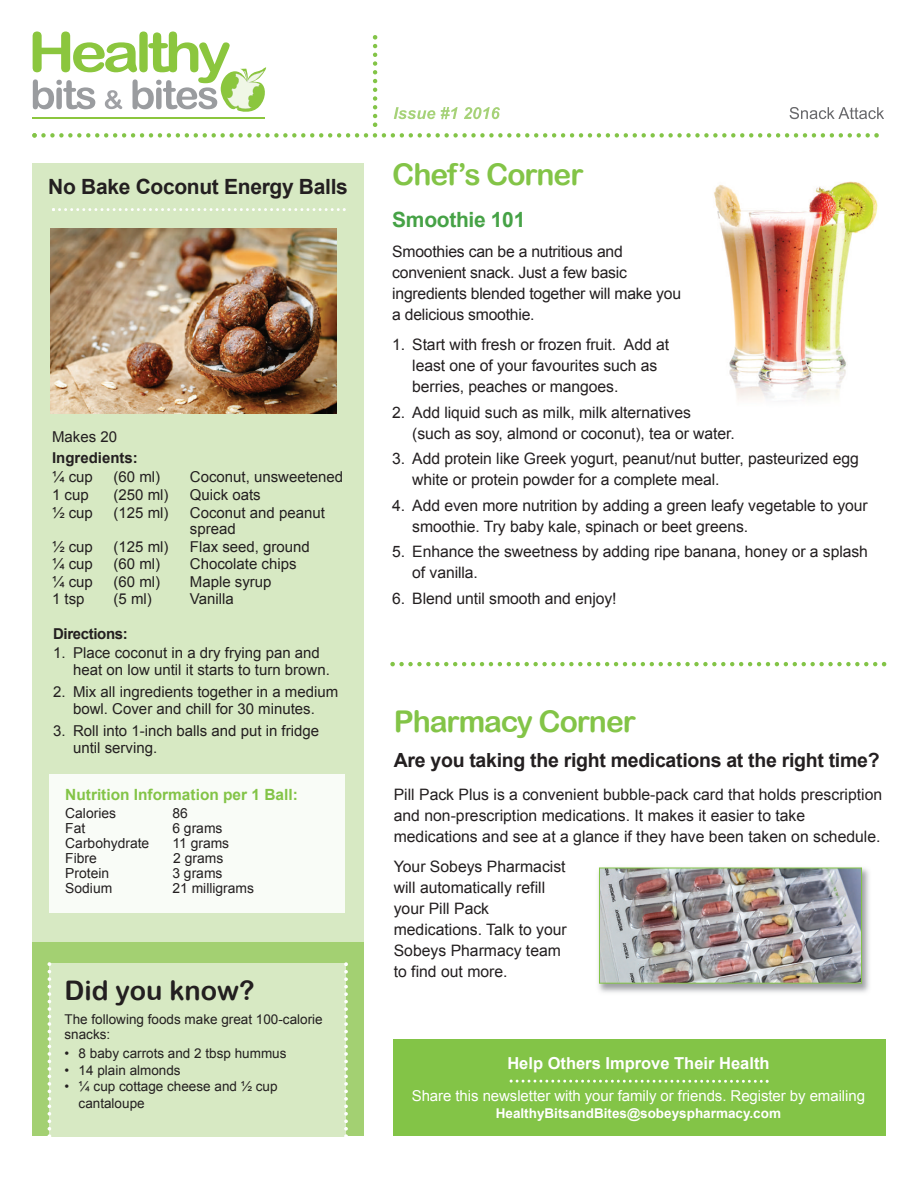
<style>
.page{position:relative;width:918px;height:1188px;background:#fff}
.page>*{position:absolute;margin:0;border:0;box-sizing:border-box;transform-origin:0 0}
.t1{font:30px "Arial Rounded MT Bold";letter-spacing:-.035em;color:#83c447}
.t2{font:27px "Arial Rounded MT Bold";color:#231f20}
.t3{font:700 21px "Arial";letter-spacing:-.015em;color:#231f20}
.t4{font:700 21px "Arial";letter-spacing:-.015em;color:#46a246}
.t5{font:700 19.5px "Arial";letter-spacing:-.015em;color:#231f20}
.t6{font:700 16.5px "Arial";color:#fff}
.t7{font:15.75px/21px "Arial";letter-spacing:-.005em;color:#231f20}
.t8{font:700 15.45px "Arial";color:#83c447}
.t9{font:15px/16.5px "Arial";color:#231f20}
.t10{font:15px "Arial";letter-spacing:-.005em;color:#fff}
.t11{font:700 15px "Arial";color:#231f20}
.t12{font:700 15px "Arial";letter-spacing:-.025em;color:#231f20}
.t13{font:13.8px "Arial";color:#231f20}
.t14{font:13.5px/15px "Arial";color:#231f20}
.t15{font:700 13.5px "Arial";color:#fff}
</style>
<div class="page">
<div style="left:393px;top:1040px;width:493px;height:96px;background:#83c447"></div>
<div style="left:32px;top:164px;width:332px;height:815px;background:#d7e9c3"></div>
<svg style="left:33px;top:32px;width:234px;height:80px"></svg>
<hr style="left:32px;top:117px;width:232px;height:2px;background:#8bc63e">
<svg style="left:373px;top:35px;width:4px;height:92px"></svg>
<svg style="left:32px;top:133px;width:847px;height:5px"></svg>
<svg style="left:390px;top:662px;width:496px;height:4px"></svg>
<svg style="left:510px;top:1080px;width:259px;height:3px"></svg>
<svg style="left:394px;top:107px;width:88px;height:12px"></svg>
<svg style="left:790px;top:107px;width:68px;height:12px"></svg>
<div style="left:49px;top:775px;width:296px;height:138px;background:#f9fcf7"></div>
<div style="left:32px;top:943px;width:332px;height:193px;background:#a3d072"></div>
<div style="left:49px;top:963px;width:297px;height:173px;background:#d7e9c3"></div>
<svg style="left:48px;top:962px;width:3px;height:174px"></svg>
<svg style="left:344px;top:962px;width:4px;height:175px"></svg>
<img style="left:51px;top:229px;width:285px;height:185px">
<svg style="left:52px;top:208px;width:294px;height:3px"></svg>
<img style="left:714px;top:181px;width:164px;height:219px">
<img style="left:598px;top:867px;width:271px;height:126px">
<img style="left:601px;top:870px;width:259px;height:112px">
<div style="left:599px;top:868px;width:263px;height:116px;border:1px solid #83c447"></div>
<h3 class="t3" style="left:48px;top:175px;width:301px">No Bake Coconut Energy Balls</h3>
<p class="t9" style="left:52px;top:428px;width:67px">Makes 20</p>
<p class="t11" style="left:52px;top:449px;width:87px">Ingredients:</p>
<p class="t9" style="left:52px;top:469px;width:42px">¼ cup</p>
<p class="t9" style="left:114px;top:469px;width:48px">(60 ml)</p>
<p class="t9" style="left:190px;top:469px;width:155px">Coconut, unsweetened</p>
<p class="t9" style="left:52px;top:486px;width:38px">1 cup</p>
<p class="t9" style="left:114px;top:486px;width:57px">(250 ml)</p>
<p class="t9" style="left:190px;top:486px;width:72px">Quick oats</p>
<p class="t9" style="left:52px;top:504px;width:42px">½ cup</p>
<p class="t9" style="left:114px;top:504px;width:57px">(125 ml)</p>
<p class="t9" style="left:190px;top:504px;width:137px">Coconut and peanut spread</p>
<p class="t9" style="left:52px;top:538px;width:42px">½ cup</p>
<p class="t9" style="left:114px;top:538px;width:57px">(125 ml)</p>
<p class="t9" style="left:190px;top:538px;width:122px">Flax seed, ground</p>
<p class="t9" style="left:52px;top:556px;width:42px">¼ cup</p>
<p class="t9" style="left:114px;top:556px;width:48px">(60 ml)</p>
<p class="t9" style="left:190px;top:556px;width:108px">Chocolate chips</p>
<p class="t9" style="left:52px;top:573px;width:42px">¼ cup</p>
<p class="t9" style="left:114px;top:573px;width:48px">(60 ml)</p>
<p class="t9" style="left:190px;top:573px;width:83px">Maple syrup</p>
<p class="t9" style="left:52px;top:591px;width:34px">1 tsp</p>
<p class="t9" style="left:114px;top:591px;width:40px">(5 ml)</p>
<p class="t9" style="left:190px;top:591px;width:45px">Vanilla</p>
<p class="t12" style="left:53px;top:625px;width:76px">Directions:</p>
<p class="t9" style="left:73px;top:645px;width:258px;text-indent:-20px">1. Place coconut in a dry frying pan and heat on low until it starts to turn brown.</p>
<p class="t9" style="left:53px;top:684px;width:287px;text-align:center">2. Mix all ingredients together in a medium bowl. Cover and chill for 30 minutes.</p>
<p class="t9" style="left:73px;top:723px;width:247px;text-indent:-20px">3. Roll into 1-inch balls and put in fridge until serving.</p>
<p class="t8" style="left:65px;top:786px;width:234px">Nutrition Information per 1 Ball:</p>
<p class="t13" style="left:65px;top:806px;width:52px">Calories</p>
<p class="t13" style="left:172px;top:806px;width:17px">86</p>
<p class="t13" style="left:65px;top:821px;width:22px">Fat</p>
<p class="t13" style="left:172px;top:821px;width:52px">6 grams</p>
<p class="t13" style="left:65px;top:836px;width:86px">Carbohydrate</p>
<p class="t13" style="left:172px;top:836px;width:58px">11 grams</p>
<p class="t13" style="left:65px;top:851px;width:33px">Fibre</p>
<p class="t13" style="left:173px;top:851px;width:52px">2 grams</p>
<p class="t13" style="left:65px;top:866px;width:45px">Protein</p>
<p class="t13" style="left:172px;top:866px;width:52px">3 grams</p>
<p class="t13" style="left:65px;top:881px;width:49px">Sodium</p>
<p class="t13" style="left:172px;top:881px;width:83px">21 milligrams</p>
<h2 class="t2" style="left:65px;top:974px;width:192px">Did you know?</h2>
<p class="t14" style="left:65px;top:1012px;width:260px">The following foods make great 100-calorie snacks:</p>
<p class="t14" style="left:65px;top:1046px;width:223px">• 8 baby carrots and 2 tbsp hummus</p>
<p class="t14" style="left:65px;top:1063px;width:118px">• 14 plain almonds</p>
<p class="t14" style="left:79px;top:1079px;width:200px;line-height:16.5px;text-indent:-14px">• ¼ cup cottage cheese and ½ cup cantaloupe</p>
<h1 class="t1" style="left:392px;top:157px;width:193px">Chef’s Corner</h1>
<h3 class="t4" style="left:392px;top:208px;width:135px">Smoothie 101</h3>
<p class="t7" style="left:392px;top:241px;width:290px">Smoothies can be a nutritious and convenient snack. Just a few basic ingredients blended together will make you a delicious smoothie.</p>
<p class="t7" style="left:412px;top:334px;width:258px;text-indent:-20px">1. Start with fresh or frozen fruit. Add at least one of your favourites such as berries, peaches or mangoes.</p>
<p class="t7" style="left:412px;top:402px;width:324px;text-indent:-20px">2. Add liquid such as milk, milk alternatives<br>(such as soy, almond or coconut), tea or water.</p>
<p class="t7" style="left:412px;top:448px;width:448px;text-indent:-20px">3. Add protein like Greek yogurt, peanut/nut butter, pasteurized egg white or protein powder for a complete meal.</p>
<p class="t7" style="left:412px;top:495px;width:457px;text-indent:-20px">4. Add even more nutrition by adding a green leafy vegetable to your smoothie. Try baby kale, spinach or beet greens.</p>
<p class="t7" style="left:412px;top:541px;width:457px;text-indent:-20px">5. Enhance the sweetness by adding ripe banana, honey or a splash of vanilla.</p>
<p class="t7" style="left:392px;top:588px;width:226px">6. Blend until smooth and enjoy!</p>
<h1 class="t1" style="left:394px;top:704px;width:244px">Pharmacy Corner</h1>
<p class="t5" style="left:394px;top:749px;width:487px">Are you taking the right medications at the right time?</p>
<p class="t7" style="left:394px;top:784px;width:490px">Pill Pack Plus is a convenient bubble-pack card that holds prescription and non-prescription medications. It makes it easier to take medications and see at a glance if they have been taken on schedule.</p>
<p class="t7" style="left:394px;top:856px;width:175px">Your Sobeys Pharmacist will automatically refill your Pill Pack medications. Talk to your<br>Sobeys Pharmacy team to find out more.</p>
<p class="t6" style="left:507px;top:1054px;width:264px">Help Others Improve Their Health</p>
<p class="t10" style="left:412px;top:1087px;width:455px">Share this newsletter with your family or friends. Register by emailing</p>
<p class="t15" style="left:496px;top:1106px;width:287px">HealthyBitsandBites@sobeyspharmacy.com</p>
</div>
